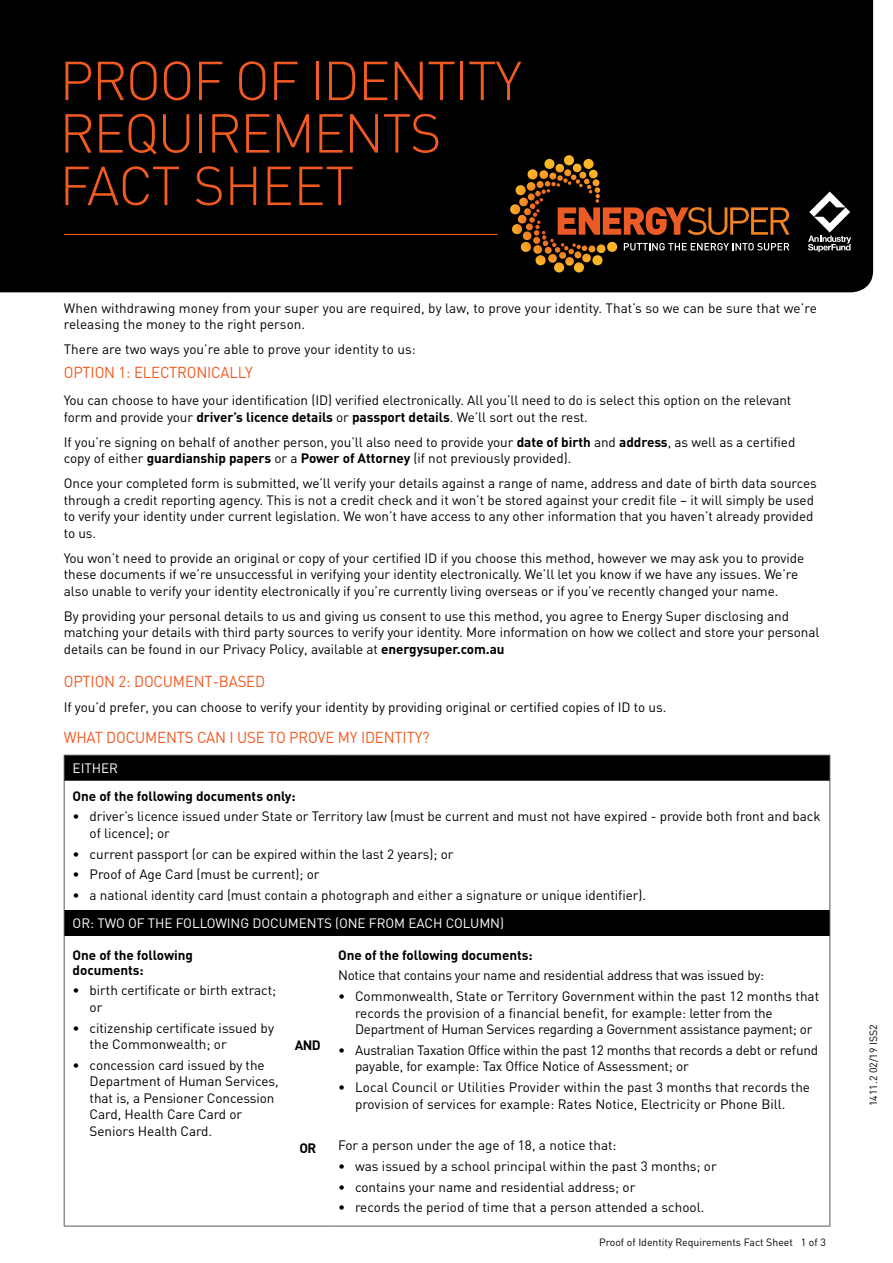
<style>
.page{position:relative;width:893px;height:1263px;background:#fff}
.page>*{position:absolute;margin:0;border:0;box-sizing:border-box;transform-origin:0 0}
.t1{font:300 54px/52.5px "DIN";letter-spacing:-.03em;color:#f15a22}
.t2{font:15.75px "DIN";letter-spacing:-.01em;color:#f15a22;scale:.95 1}
.t3{font:13.5px/16.5px "DIN";letter-spacing:-.005em;color:#000}
.t4{font:700 13.5px/15px "DIN";letter-spacing:-.005em;color:#000}
.t5{font:13.5px "DIN";letter-spacing:-.005em;color:#fff}
.t6{font:10.5px "DIN";color:#000}
.s1{font-weight:700}
</style>
<div class="page">
<div style="left:0;top:0;width:874px;height:293px;background:#000"></div>
<div style="left:64px;top:755px;width:766px;height:26px;background:#000"></div>
<svg style="left:65px;top:935px;width:764px;height:291px"></svg>
<div style="left:64px;top:910px;width:766px;height:25px;background:#000"></div>
<svg style="left:64px;top:756px;width:1px;height:25px"></svg>
<hr style="left:64px;top:755px;width:222px;height:1px;background:#58595b">
<hr style="left:286px;top:755px;width:44px;height:1px;background:#58595b">
<hr style="left:330px;top:755px;width:500px;height:1px;background:#58595b">
<svg style="left:829px;top:755px;width:1px;height:26px"></svg>
<hr style="left:64px;top:781px;width:1px;height:129px;background:#58595b">
<hr style="left:829px;top:781px;width:1px;height:129px;background:#58595b">
<svg style="left:64px;top:910px;width:1px;height:25px"></svg>
<svg style="left:829px;top:910px;width:1px;height:25px"></svg>
<hr style="left:64px;top:935px;width:1px;height:291px;background:#58595b">
<hr style="left:64px;top:1226px;width:222px;height:1px;background:#58595b">
<hr style="left:286px;top:1226px;width:44px;height:1px;background:#58595b">
<hr style="left:829px;top:935px;width:1px;height:291px;background:#58595b">
<hr style="left:330px;top:1226px;width:500px;height:1px;background:#58595b">
<svg style="left:808px;top:192px;width:43px;height:60px"></svg>
<svg style="left:510px;top:155px;width:280px;height:118px;background:#2f1909"></svg>
<hr style="left:64px;top:234px;width:433px;height:1px;background:#f15a22">
<h1 class="t1" style="left:60px;top:54px;width:464px">PROOF OF IDENTITY<br>REQUIREMENTS<br>FACT SHEET</h1>
<p class="t3" style="left:64px;top:299px;width:755px">When withdrawing money from your super you are required, by law, to prove your identity. That’s so we can be sure that we’re releasing the money to the right person.</p>
<p class="t3" style="left:64px;top:341px;width:354px">There are two ways you’re able to prove your identity to us:</p>
<p class="t2" style="left:64px;top:363px;width:200px">OPTION 1: ELECTRONICALLY</p>
<p class="t3" style="left:64px;top:392px;width:729px">You can choose to have your identification (ID) verified electronically. All you’ll need to do is select this option on the relevant form and provide your <span class="s1">driver’s licence details</span> or <span class="s1">passport details</span>. We’ll sort out the rest.</p>
<p class="t3" style="left:64px;top:433px;width:733px">If you’re signing on behalf of another person, you’ll also need to provide your <span class="s1">date of birth</span> and <span class="s1">address</span>, as well as a certified copy of either <span class="s1">guardianship papers</span> or a <span class="s1">Power of Attorney</span> (if not previously provided).</p>
<p class="t3" style="left:64px;top:475px;width:754px">Once your completed form is submitted, we’ll verify your details against a range of name, address and date of birth data sources through a credit reporting agency. This is not a credit check and it won’t be stored against your credit file – it will simply be used to verify your identity under current legislation. We won’t have access to any other information that you haven’t already provided to us.</p>
<p class="t3" style="left:64px;top:549px;width:742px">You won’t need to provide an original or copy of your certified ID if you choose this method, however we may ask you to provide these documents if we’re unsuccessful in verifying your identity electronically. We’ll let you know if we have any issues. We’re also unable to verify your identity electronically if you’re currently living overseas or if you’ve recently changed your name.</p>
<p class="t3" style="left:64px;top:607px;width:757px">By providing your personal details to us and giving us consent to use this method, you agree to Energy Super disclosing and matching your details with third party sources to verify your identity. More information on how we collect and store your personal details can be found in our Privacy Policy, available at <span class="s1">energysuper.com.au</span></p>
<p class="t2" style="left:64px;top:671px;width:214px">OPTION 2: DOCUMENT-BASED</p>
<p class="t3" style="left:64px;top:699px;width:604px">If you’d prefer, you can choose to verify your identity by providing original or certified copies of ID to us.</p>
<p class="t2" style="left:64px;top:728px;width:387px">WHAT DOCUMENTS CAN I USE TO PROVE MY IDENTITY?</p>
<p class="t5" style="left:73px;top:760px;width:47px">EITHER</p>
<p class="t4" style="left:73px;top:788px;width:224px">One of the following documents only:</p>
<p class="t3" style="left:90px;top:808px;width:732px;text-indent:-17px">• driver’s licence issued under State or Territory law (must be current and must not have expired - provide both front and back of licence); or</p>
<p class="t3" style="left:73px;top:845px;width:382px">• current passport (or can be expired within the last 2 years); or</p>
<p class="t3" style="left:73px;top:866px;width:248px">• Proof of Age Card (must be current); or</p>
<p class="t3" style="left:73px;top:887px;width:575px">• a national identity card (must contain a photograph and either a signature or unique identifier).</p>
<p class="t5" style="left:73px;top:914px;width:433px">OR: TWO OF THE FOLLOWING DOCUMENTS (ONE FROM EACH COLUMN)</p>
<p class="t4" style="left:73px;top:946px;width:122px">One of the following documents:</p>
<p class="t3" style="left:90px;top:982px;width:188px;text-indent:-17px">• birth certificate or birth extract; or</p>
<p class="t3" style="left:90px;top:1019px;width:186px;text-indent:-17px">• citizenship certificate issued by the Commonwealth; or</p>
<p class="t3" style="left:90px;top:1056px;width:191px;text-indent:-17px">• concession card issued by the<br>Department of Human Services, that is, a Pensioner Concession<br>Card, Health Care Card or<br>Seniors Health Card.</p>
<p class="t4" style="left:338px;top:946px;width:196px">One of the following documents:</p>
<p class="t3" style="left:338px;top:967px;width:428px">Notice that contains your name and residential address that was issued by:</p>
<p class="t3" style="left:355px;top:988px;width:466px;text-indent:-17px">• Commonwealth, State or Territory Government within the past 12 months that records the provision of a financial benefit, for example: letter from the<br>Department of Human Services regarding a Government assistance payment; or</p>
<p class="t3" style="left:355px;top:1041px;width:465px;text-indent:-17px">• Australian Taxation Office within the past 12 months that records a debt or refund payable, for example: Tax Office Notice of Assessment; or</p>
<p class="t3" style="left:338px;top:1079px;width:473px;text-align:center">• Local Council or Utilities Provider within the past 3 months that records the provision of services for example: Rates Notice, Electricity or Phone Bill.</p>
<p class="t3" style="left:338px;top:1137px;width:280px">For a person under the age of 18, a notice that:</p>
<p class="t3" style="left:338px;top:1157px;width:380px">• was issued by a school principal within the past 3 months; or</p>
<p class="t3" style="left:338px;top:1178px;width:299px">• contains your name and residential address; or</p>
<p class="t3" style="left:338px;top:1199px;width:368px">• records the period of time that a person attended a school.</p>
<p class="t4" style="left:295px;top:1036px;width:27px">AND</p>
<p class="t4" style="left:299px;top:1140px;width:18px">OR</p>
<p class="t6" style="left:599px;top:1236px;width:228px">Proof of Identity Requirements Fact Sheet 1 of 3</p>
<p class="t6" style="left:867px;top:1106px;width:83px;rotate:-90deg">1411.2 02/19 ISS2</p>
</div>
